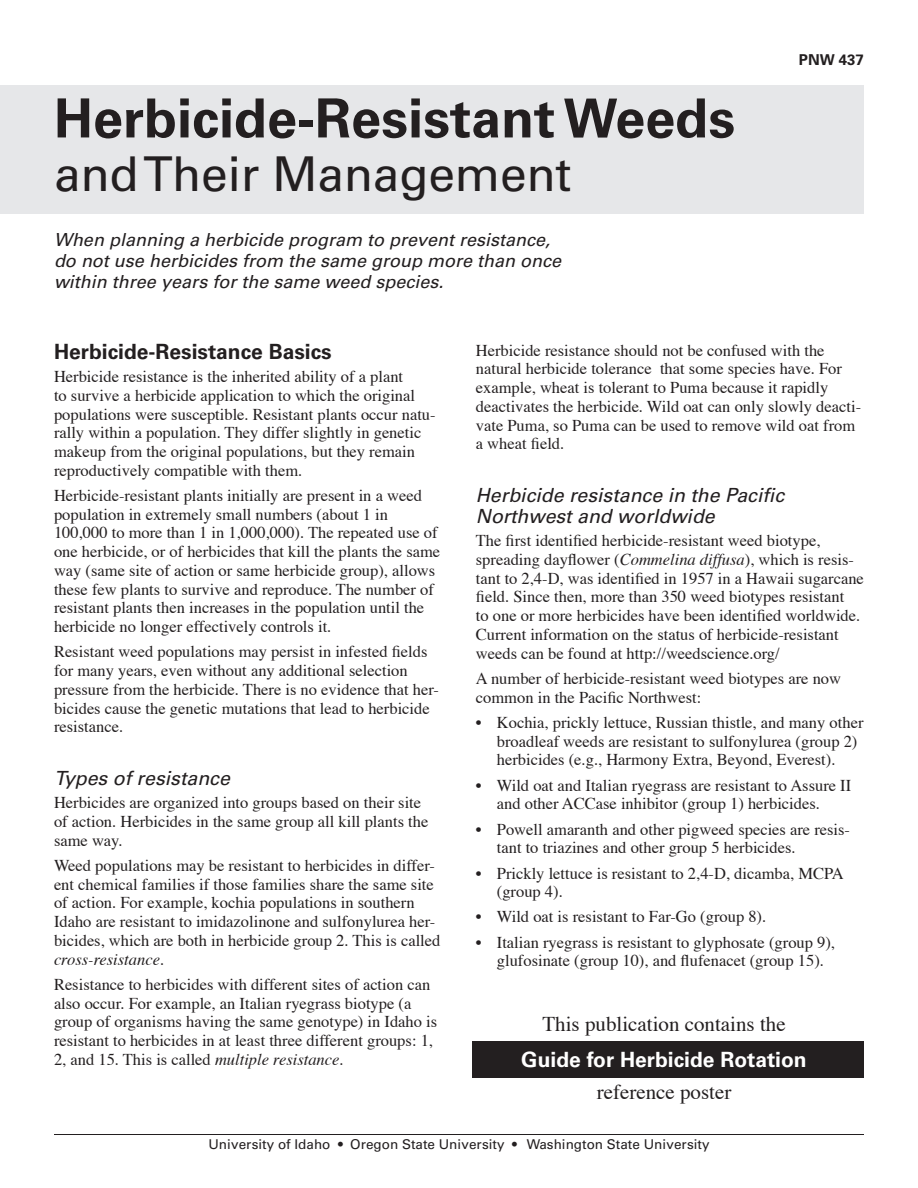
<style>
.page{position:relative;width:918px;height:1188px;background:#fff}
.page>*{position:absolute;margin:0;border:0;box-sizing:border-box;transform-origin:0 0}
.t1{font:700 54px "Univers";color:#231f20}
.t2{font:48px "Univers";letter-spacing:-.005em;color:#231f20}
.head_A{font:21px/36px "Times";color:#231f20;text-align:center}
.head_A-2{font:700 21px "Univers";color:#231f20}
.head_B{font:italic 19.5px/21px "Univers";color:#231f20}
.head_B-2{font:italic 18px/21px "Univers";color:#231f20}
.body_text{font:16.5px/18.8px "Times";color:#231f20}
.body_bullet{font:16.5px/18.8px "Times";color:#231f20}
.head_A-3{font:700 15px "Univers";color:#231f20}
.t3{font:13.5px "Univers";color:#231f20}
.s1{font-style:italic}
.s2{font-family:"Univers";font-weight:700;color:#fff}
</style>
<div class="page">
<div style="left:472px;top:1041px;width:392px;height:37px;background:#231f20"></div>
<div style="left:0;top:85px;width:864px;height:129px;background:#e6e7e9"></div>
<hr style="left:54px;top:1134px;width:810px;height:1px;background:#231f20">
<p class="t1" style="left:54px;top:87px;width:683px">Herbicide-Resistant Weeds</p>
<p class="t2" style="left:54px;top:146px;width:519px">and Their Management</p>
<p class="head_B-2" style="left:54px;top:229px;width:509px">When planning a herbicide program to prevent resistance, do not use herbicides from the same group more than once within three years for the same weed species.</p>
<p class="head_A-3" style="left:799px;top:51px;width:67px">PNW 437</p>
<p class="head_A-2" style="left:54px;top:339px;width:279px">Herbicide-Resistance Basics</p>
<p class="body_text" style="left:54px;top:366px;width:383px">Herbicide resistance is the inherited ability of a plant<br>to survive a herbicide application to which the original populations were susceptible. Resistant plants occur natu&shy;rally within a population. They differ slightly in genetic makeup from the original populations, but they remain reproductively compatible with them.</p>
<p class="body_text" style="left:54px;top:485px;width:388px">Herbicide-resistant plants initially are present in a weed population in extremely small numbers (about 1 in 100,000 to more than 1 in 1,000,000). The repeated use of one herbicide, or of herbicides that kill the plants the same way (same site of action or same herbicide group), allows these few plants to survive and reproduce. The number of resistant plants then increases in the population until the herbicide no longer effectively controls it.</p>
<p class="body_text" style="left:54px;top:641px;width:387px">Resistant weed populations may persist in infested fields for many years, even without any additional selection pressure from the herbicide. There is no evidence that her&shy;bicides cause the genetic mutations that lead to herbicide resistance.</p>
<p class="head_B" style="left:54px;top:768px;width:177px">Types of resistance</p>
<p class="body_text" style="left:54px;top:792px;width:376px">Herbicides are organized into groups based on their site of action. Herbicides in the same group all kill plants the same way.</p>
<p class="body_text" style="left:54px;top:855px;width:388px">Weed populations may be resistant to herbicides in differ&shy;ent chemical families if those families share the same site of action. For example, kochia populations in southern Idaho are resistant to imidazolinone and sulfonylurea her&shy;bicides, which are both in herbicide group 2. This is called <span class="s1">cross-resistance</span>.</p>
<p class="body_text" style="left:54px;top:974px;width:385px">Resistance to herbicides with different sites of action can also occur. For example, an Italian ryegrass biotype (a group of organisms having the same genotype) in Idaho is resistant to herbicides in at least three different groups: 1, 2, and 15. This is called <span class="s1">multiple resistance</span>.</p>
<p class="body_text" style="left:476px;top:339px;width:387px">Herbicide resistance should not be confused with the natural herbicide tolerance that some species have. For example, wheat is tolerant to Puma because it rapidly deactivates the herbicide. Wild oat can only slowly deacti&shy;vate Puma, so Puma can be used to remove wild oat from a wheat field.</p>
<p class="head_B" style="left:476px;top:485px;width:310px">Herbicide resistance in the Pacific<br>Northwest and worldwide</p>
<p class="body_text" style="left:476px;top:530px;width:390px">The first identified herbicide-resistant weed biotype, spreading dayflower (<span class="s1">Commelina diffusa</span>), which is resis&shy;tant to 2,4-D, was identified in 1957 in a Hawaii sugarcane field. Since then, more than 350 weed biotypes resistant<br>to one or more herbicides have been identified worldwide.<br>Current information on the status of herbicide-resistant weeds can be found at http://weedscience.org/</p>
<p class="body_text" style="left:476px;top:667px;width:367px">A number of herbicide-resistant weed biotypes are now common in the Pacific Northwest:</p>
<p class="body_bullet" style="left:497px;top:712px;width:368px;text-indent:-21px">• Kochia, prickly lettuce, Russian thistle, and many other broadleaf weeds are resistant to sulfonylurea (group 2) herbicides (e.g., Harmony Extra, Beyond, Everest).</p>
<p class="body_bullet" style="left:497px;top:774px;width:356px;text-indent:-21px">• Wild oat and Italian ryegrass are resistant to Assure II and other ACCase inhibitor (group 1) herbicides.</p>
<p class="body_bullet" style="left:497px;top:818px;width:355px;text-indent:-21px">• Powell amaranth and other pigweed species are resis&shy;tant to triazines and other group 5 herbicides.</p>
<p class="body_bullet" style="left:497px;top:862px;width:348px;text-indent:-21px">• Prickly lettuce is resistant to 2,4-D, dicamba, MCPA (group 4).</p>
<p class="body_bullet" style="left:476px;top:906px;width:292px">• Wild oat is resistant to Far-Go (group 8).</p>
<p class="body_bullet" style="left:497px;top:931px;width:340px;text-indent:-21px">• Italian ryegrass is resistant to glyphosate (group 9), glufosinate (group 10), and flufenacet (group 15).</p>
<p class="head_A" style="left:521px;top:1004px;width:287px">This publication contains the<br><span class="s2">Guide for Herbicide Rotation</span></p>
<p class="head_A" style="left:597px;top:1072px;width:136px">reference poster</p>
<p class="t3" style="left:208px;top:1136px;width:503px">University of Idaho • Oregon State University • Washington State University</p>
</div>
